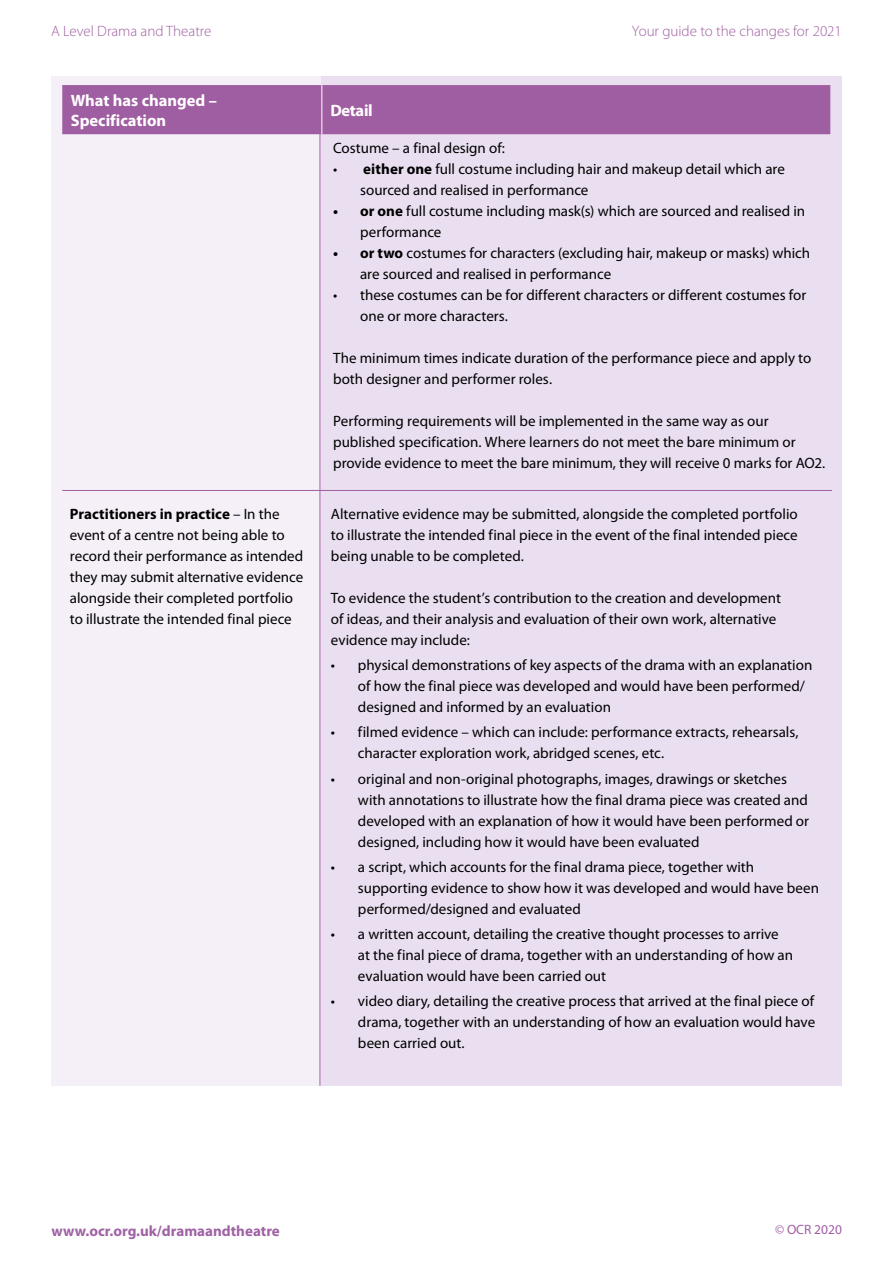
<style>
.page{position:relative;width:893px;height:1263px;background:#fff}
.page>*{position:absolute;margin:0;border:0;box-sizing:border-box;transform-origin:0 0}
.Table_header{font:700 16.5px/19.8px "Myriad Pro";color:#fff}
.Bullets{font:15px/21px "Myriad Pro";color:#000}
.t1{font:300 15px "Myriad Pro";color:#a05ea2}
.Header_1{font:700 15px "Myriad Pro";color:#9f63a5}
.t2{font:13.5px "Myriad Pro";color:#a05ea2}
.s1{font-weight:700}
</style>
<div class="page">
<div style="left:320px;top:77px;width:522px;height:1009px;background:#eadff0"></div>
<div style="left:51px;top:77px;width:269px;height:1009px;background:#f5eff8"></div>
<div style="left:62px;top:85px;width:768px;height:49px;background:#a05ea2"></div>
<hr style="left:321px;top:85px;width:1px;height:49px;background:#fff">
<hr style="left:62px;top:490px;width:770px;height:1px;background:#a05ea2">
<hr style="left:320px;top:133px;width:1px;height:953px;background:#a05ea2">
<p class="t1" style="left:51px;top:23px;width:162px">A Level Drama and Theatre</p>
<p class="t1" style="left:632px;top:23px;width:211px">Your guide to the changes for 2021</p>
<p class="Table_header" style="left:71px;top:90px;width:148px">What has changed –<br>Specification</p>
<p class="Table_header" style="left:330px;top:100px;width:44px">Detail</p>
<p class="Bullets" style="left:333px;top:137px;width:173px">Costume – a final design of:</p>
<p class="Bullets" style="left:360px;top:158px;width:426px;text-indent:-27px">• <span class="s1">either one</span> full costume including hair and makeup detail which are sourced and realised in performance</p>
<p class="Bullets" style="left:360px;top:200px;width:447px;text-indent:-27px"><span class="s1">• or one</span> full costume including mask(s) which are sourced and realised in performance</p>
<p class="Bullets" style="left:360px;top:242px;width:452px;text-indent:-27px"><span class="s1">• or two</span> costumes for characters (excluding hair, makeup or masks) which are sourced and realised in performance</p>
<p class="Bullets" style="left:360px;top:284px;width:448px;text-indent:-27px">• these costumes can be for different characters or different costumes for one or more characters.</p>
<p class="Bullets" style="left:333px;top:347px;width:480px">The minimum times indicate duration of the performance piece and apply to both designer and performer roles.</p>
<p class="Bullets" style="left:333px;top:410px;width:494px">Performing requirements will be implemented in the same way as our published specification. Where learners do not meet the bare minimum or provide evidence to meet the bare minimum, they will receive 0 marks for AO2.</p>
<p class="Bullets" style="left:70px;top:503px;width:235px"><span class="s1">Practitioners in practice</span> – In the event of a centre not being able to record their performance as intended they may submit alternative evidence alongside their completed portfolio to illustrate the intended final piece</p>
<p class="Bullets" style="left:331px;top:503px;width:468px;text-align:justify">Alternative evidence may be submitted, alongside the completed portfolio to illustrate the intended final piece in the event of the final intended piece being unable to be completed.</p>
<p class="Bullets" style="left:331px;top:587px;width:452px">To evidence the student’s contribution to the creation and development of ideas, and their analysis and evaluation of their own work, alternative evidence may include:</p>
<p class="Bullets" style="left:358px;top:654px;width:456px;text-indent:-27px">• physical demonstrations of key aspects of the drama with an explanation of how the final piece was developed and would have been performed/ designed and informed by an evaluation</p>
<p class="Bullets" style="left:358px;top:721px;width:442px;text-indent:-27px">• filmed evidence – which can include: performance extracts, rehearsals, character exploration work, abridged scenes, etc.</p>
<p class="Bullets" style="left:358px;top:768px;width:453px;text-indent:-27px">• original and non-original photographs, images, drawings or sketches with annotations to illustrate how the final drama piece was created and developed with an explanation of how it would have been performed or designed, including how it would have been evaluated</p>
<p class="Bullets" style="left:358px;top:856px;width:463px;text-indent:-27px">• a script, which accounts for the final drama piece, together with supporting evidence to show how it was developed and would have been performed/designed and evaluated</p>
<p class="Bullets" style="left:358px;top:923px;width:437px;text-indent:-27px">• a written account, detailing the creative thought processes to arrive at the final piece of drama, together with an understanding of how an evaluation would have been carried out</p>
<p class="Bullets" style="left:358px;top:990px;width:459px;text-align:justify;text-indent:-27px">• video diary, detailing the creative process that arrived at the final piece of drama, together with an understanding of how an evaluation would have been carried out.</p>
<p class="Header_1" style="left:51px;top:1221px;width:230px">www.ocr.org.uk/dramaandtheatre</p>
<p class="t2" style="left:775px;top:1221px;width:68px">© OCR 2020</p>
</div>
